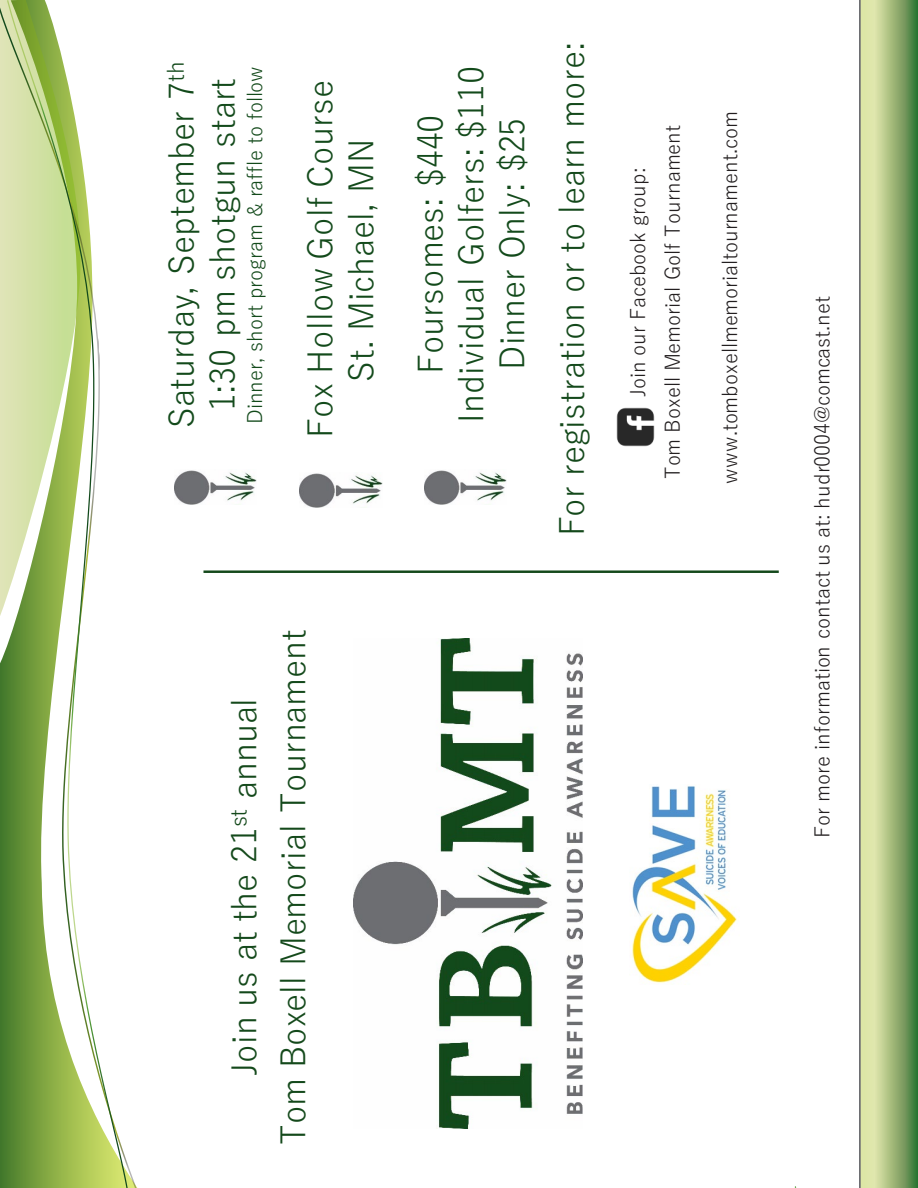
<style>
.page{position:relative;width:918px;height:1188px;background:#fff}
.page>*{position:absolute;margin:0;border:0;box-sizing:border-box;transform-origin:0 0}
.t1{font:33.6px/40.8px "Yu Gothic";color:#134a1b;text-align:center}
.t2{font:33.6px/49.1px "Yu Gothic";color:#14491b;text-align:center}
.t3{font:20.4px/34.7px "Yu Gothic";letter-spacing:-.01em;color:#231f20}
.t4{font:20.4px "Yu Gothic";letter-spacing:-.01em;color:#134a1b}
</style>
<div class="page">
<svg style="left:0;top:7px;width:137px;height:1181px"></svg>
<svg style="left:7px;top:0;width:121px;height:1188px"></svg>
<svg style="left:861px;top:0;width:57px;height:1188px;background:#a1bb7d"></svg>
<hr style="left:859px;top:0;width:2px;height:1188px;background:#6d6e72">
<img style="left:354px;top:639px;width:228px;height:490px">
<hr style="left:203px;top:570px;width:576px;height:3px;background:#14491b">
<img style="left:632px;top:786px;width:105px;height:197px">
<img style="left:174px;top:470px;width:83px;height:35px">
<img style="left:300px;top:473px;width:82px;height:35px">
<img style="left:616px;top:408px;width:39px;height:38px">
<img style="left:424px;top:470px;width:83px;height:35px">
<p class="t1" style="left:157px;top:428px;width:369px;rotate:-90deg">Saturday, September 7<sup>th<br></sup>1:30 pm shotgun start</p>
<p class="t4" style="left:236px;top:424px;width:359px;rotate:-90deg">Dinner, short program &amp; raffle to follow</p>
<p class="t1" style="left:296px;top:438px;width:359px;rotate:-90deg">Fox Hollow Golf Course<br>St. Michael, MN</p>
<p class="t1" style="left:406px;top:423px;width:358px;rotate:-90deg">Foursomes: $440<br>Individual Golfers: $110<br>Dinner Only: $25</p>
<p class="t2" style="left:543px;top:536px;width:496px;rotate:-90deg">For registration or to learn more:</p>
<p class="t2" style="left:216px;top:1145px;width:517px;rotate:-90deg">Join us at the 21<sup>st</sup> annual<br>Tom Boxell Memorial Tournament</p>
<p class="t3" style="left:618px;top:479px;width:356px;text-indent:82px;rotate:-90deg">Join our Facebook group:<br>Tom Boxell Memorial Golf Tournament</p>
<p class="t3" style="left:710px;top:484px;width:374px;rotate:-90deg">www.tomboxellmemorialtournament.com</p>
<p class="t3" style="left:802px;top:838px;width:543px;rotate:-90deg">For more information contact us at: hudr0004@comcast.net</p>
</div>
